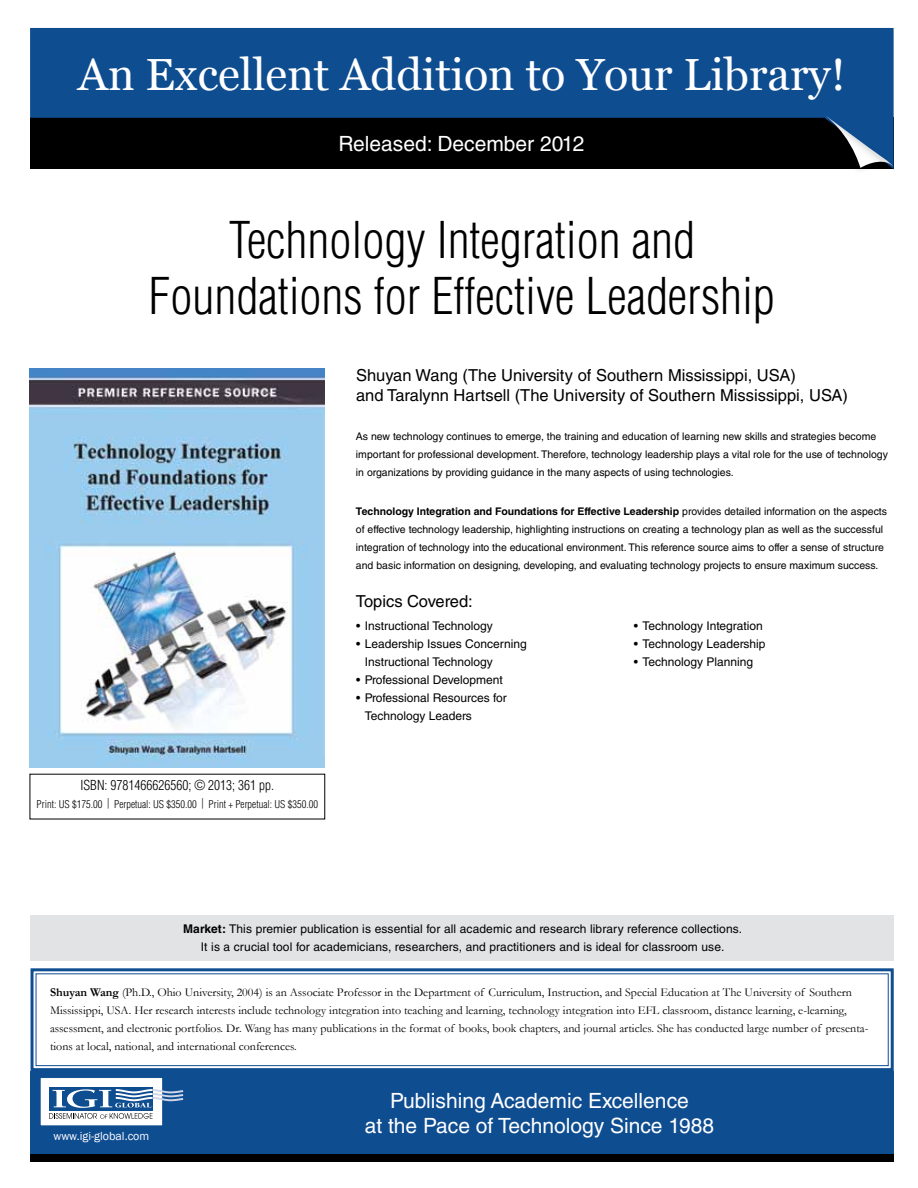
<style>
.page{position:relative;width:918px;height:1188px;background:#fff}
.page>*{position:absolute;margin:0;border:0;box-sizing:border-box;transform-origin:0 0}
.t1{font:300 condensed 49.5px/55.5px "Helvetica LT Std";color:#000;text-align:center}
.t2{font:45px "Vani";color:#fff}
.t3{font:21px/25.2px "Helvetica LT Std";color:#fff;text-align:center}
.t4{font:16.5px/19.8px "Helvetica LT Std";color:#000}
.t5{font:300 condensed 13.5px "Helvetica LT Std";color:#000}
.t6{font:12px/18px "Garamond";color:#000}
.t7{font:12px/18px "Helvetica LT Std";color:#000}
.t8{font:12px "Franklin Gothic";color:#fff}
.t9{font:10.5px/18px "Helvetica LT Std";color:#000}
.t10{font:300 condensed 10.5px "Helvetica LT Std";color:#000}
.s1{font-weight:700}
</style>
<div class="page">
<div style="left:31px;top:916px;width:863px;height:45px;background:#e2e3e4"></div>
<div style="left:30px;top:1071px;width:864px;height:83px;background:#0f4d91"></div>
<div style="left:40px;top:1078px;width:123px;height:48px;background:#fff"></div>
<div style="left:40px;top:1077px;width:123px;height:49px;border:1px solid #0e4d90"></div>
<div style="left:49px;top:1087px;width:103px;height:23px;background:#0e4d90"></div>
<svg style="left:49px;top:1089px;width:134px;height:30px"></svg>
<svg style="left:30px;top:28px;width:864px;height:141px;background:#09325f"></svg>
<div style="left:816px;top:111px;width:78px;height:63px;background:#000;opacity:.2"></div>
<svg style="left:824px;top:115px;width:69px;height:53px;background:#2f4d6d"></svg>
<svg style="left:30px;top:968px;width:864px;height:103px"></svg>
<div style="left:36px;top:973px;width:853px;height:93px;border:1px solid #0f4d91"></div>
<img style="left:29px;top:369px;width:296px;height:399px">
<div style="left:30px;top:1154px;width:864px;height:8px;background:#000"></div>
<h2 class="t2" style="left:78px;top:48px;width:769px">An Excellent Addition to Your Library!</h2>
<h3 class="t3" style="left:339px;top:131px;width:247px">Released: December 2012</h3>
<h1 class="t1" style="left:149px;top:212px;width:628px">Technology Integration and<br>Foundations for Effective Leadership</h1>
<p class="t5" style="left:81px;top:776px;width:195px">ISBN: 9781466626560; © 2013; 361 pp.</p>
<p class="t10" style="left:37px;top:797px;width:283px">Print: US $175.00 | Perpetual: US $350.00 | Print + Perpetual: US $350.00</p>
<h3 class="t4" style="left:356px;top:365px;width:494px">Shuyan Wang (The University of Southern Mississippi, USA)<br>and Taralynn Hartsell (The University of Southern Mississippi, USA)</h3>
<p class="t9" style="left:356px;top:427px;width:533px">As new technology continues to emerge, the training and education of learning new skills and strategies become important for professional development. Therefore, technology leadership plays a vital role for the use of technology in organizations by providing guidance in the many aspects of using technologies.</p>
<p class="t9" style="left:356px;top:502px;width:533px"><span class="s1">Technology Integration and Foundations for Effective Leadership</span> provides detailed information on the aspects of effective technology leadership, highlighting instructions on creating a technology plan as well as the successful integration of technology into the educational environment. This reference source aims to offer a sense of structure and basic information on designing, developing, and evaluating technology projects to ensure maximum success.</p>
<h3 class="t4" style="left:356px;top:591px;width:118px">Topics Covered:</h3>
<p class="t7" style="left:356px;top:617px;width:138px">• Instructional Technology</p>
<p class="t7" style="left:365px;top:635px;width:163px;text-indent:-9px">• Leadership Issues Concerning<br>Instructional Technology</p>
<p class="t7" style="left:356px;top:671px;width:148px">• Professional Development</p>
<p class="t7" style="left:365px;top:689px;width:143px;text-indent:-9px">• Professional Resources for<br>Technology Leaders</p>
<p class="t7" style="left:634px;top:617px;width:130px">• Technology Integration</p>
<p class="t7" style="left:634px;top:635px;width:133px">• Technology Leadership</p>
<p class="t7" style="left:634px;top:653px;width:121px">• Technology Planning</p>
<p class="t7" style="left:183px;top:920px;width:560px;text-align:center"><span class="s1">Market:</span> This premier publication is essential for all academic and research library reference collections.<br>It is a crucial tool for academicians, researchers, and practitioners and is ideal for classroom use.</p>
<p class="t6" style="left:50px;top:983px;width:820px"><span class="s1">Shuyan Wang</span> (Ph.D., Ohio University, 2004) is an Associate Professor in the Department of Curriculum, Instruction, and Special Education at The University of Southern Mississippi, USA. Her research interests include technology integration into teaching and learning, technology integration into EFL classroom, distance learning, e-learning, assessment, and electronic portfolios. Dr. Wang has many publications in the format of books, book chapters, and journal articles. She has conducted large number of presenta&shy;tions at local, national, and international conferences.</p>
<p class="t8" style="left:53px;top:1128px;width:97px">www.igi-global.com</p>
<h3 class="t3" style="left:365px;top:1088px;width:351px">Publishing Academic Excellence<br>at the Pace of Technology Since 1988</h3>
</div>
